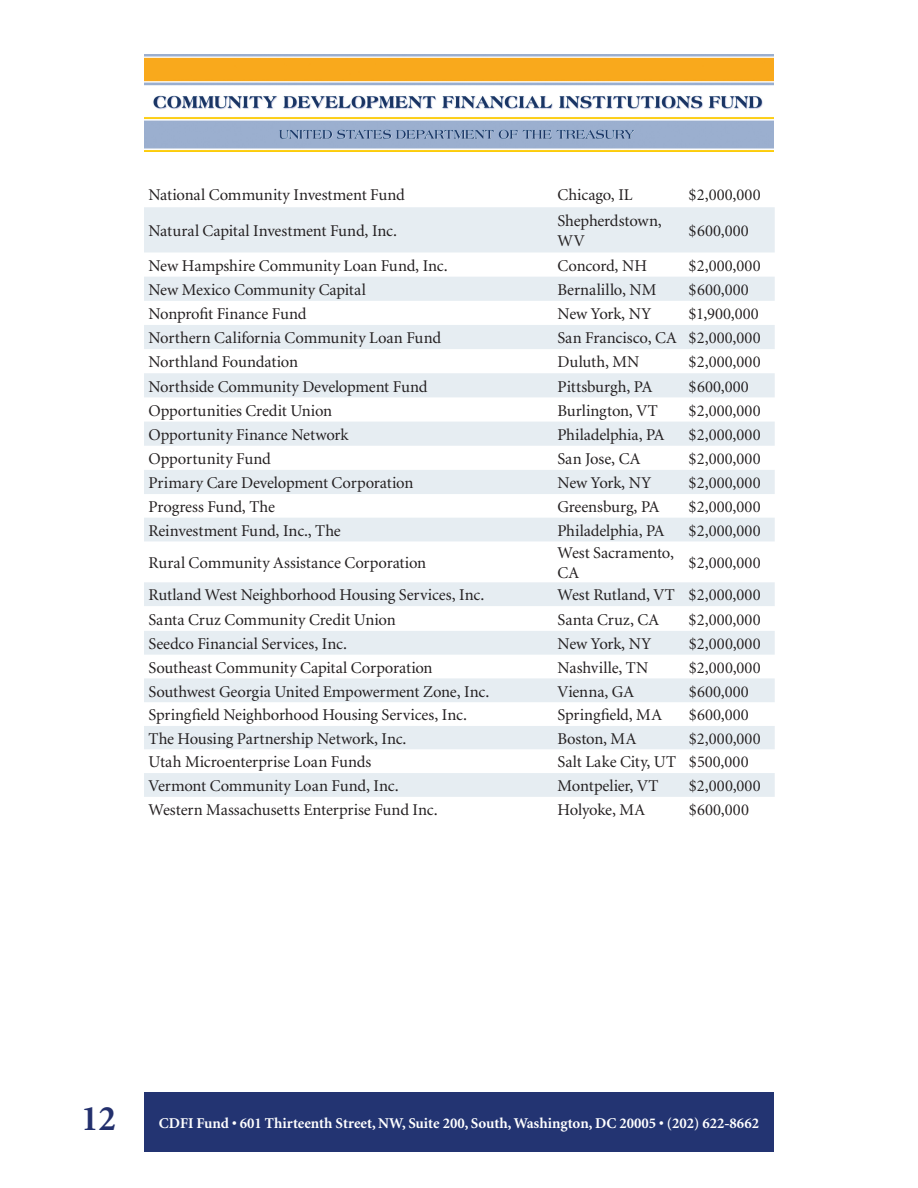
<style>
.page{position:relative;width:918px;height:1188px;background:#fff}
.page>*{position:absolute;margin:0;border:0;box-sizing:border-box;transform-origin:0 0}
.t1{font:700 36px "Minion";color:#23306d}
.t2{font:16.5px/19.5px "Minion";letter-spacing:-.005em;color:#231f20}
.t3{font:700 15px "Minion";color:#fff}
</style>
<div class="page">
<img style="left:144px;top:54px;width:630px;height:97px">
<div style="left:144px;top:1092px;width:630px;height:60px;background:#233472"></div>
<svg style="left:144px;top:207px;width:631px;height:590px;fill:#e6edf2"></svg>
<p class="t2" style="left:148px;top:185px;width:258px">National Community Investment Fund</p>
<p class="t2" style="left:558px;top:185px;width:77px">Chicago, IL</p>
<p class="t2" style="left:689px;top:185px;width:73px">$2,000,000</p>
<p class="t2" style="left:148px;top:222px;width:248px">Natural Capital Investment Fund, Inc.</p>
<p class="t2" style="left:558px;top:212px;width:106px">Shepherdstown,<br>WV</p>
<p class="t2" style="left:689px;top:222px;width:62px">$600,000</p>
<p class="t2" style="left:148px;top:256px;width:299px">New Hampshire Community Loan Fund, Inc.</p>
<p class="t2" style="left:558px;top:256px;width:91px">Concord, NH</p>
<p class="t2" style="left:689px;top:256px;width:73px">$2,000,000</p>
<p class="t2" style="left:148px;top:281px;width:219px">New Mexico Community Capital</p>
<p class="t2" style="left:558px;top:281px;width:101px">Bernalillo, NM</p>
<p class="t2" style="left:689px;top:281px;width:62px">$600,000</p>
<p class="t2" style="left:148px;top:305px;width:160px">Nonprofit Finance Fund</p>
<p class="t2" style="left:558px;top:305px;width:95px">New York, NY</p>
<p class="t2" style="left:689px;top:305px;width:72px">$1,900,000</p>
<p class="t2" style="left:148px;top:329px;width:294px">Northern California Community Loan Fund</p>
<p class="t2" style="left:558px;top:329px;width:205px">San Francisco, CA $2,000,000</p>
<p class="t2" style="left:148px;top:353px;width:151px">Northland Foundation</p>
<p class="t2" style="left:558px;top:353px;width:83px">Duluth, MN</p>
<p class="t2" style="left:689px;top:353px;width:73px">$2,000,000</p>
<p class="t2" style="left:148px;top:377px;width:281px">Northside Community Development Fund</p>
<p class="t2" style="left:558px;top:377px;width:96px">Pittsburgh, PA</p>
<p class="t2" style="left:689px;top:377px;width:62px">$600,000</p>
<p class="t2" style="left:148px;top:401px;width:185px">Opportunities Credit Union</p>
<p class="t2" style="left:558px;top:401px;width:102px">Burlington, VT</p>
<p class="t2" style="left:689px;top:401px;width:73px">$2,000,000</p>
<p class="t2" style="left:148px;top:425px;width:201px">Opportunity Finance Network</p>
<p class="t2" style="left:558px;top:425px;width:109px">Philadelphia, PA</p>
<p class="t2" style="left:689px;top:425px;width:73px">$2,000,000</p>
<p class="t2" style="left:148px;top:450px;width:124px">Opportunity Fund</p>
<p class="t2" style="left:558px;top:450px;width:84px">San Jose, CA</p>
<p class="t2" style="left:689px;top:450px;width:73px">$2,000,000</p>
<p class="t2" style="left:148px;top:474px;width:266px">Primary Care Development Corporation</p>
<p class="t2" style="left:558px;top:474px;width:95px">New York, NY</p>
<p class="t2" style="left:689px;top:474px;width:73px">$2,000,000</p>
<p class="t2" style="left:148px;top:498px;width:128px">Progress Fund, The</p>
<p class="t2" style="left:558px;top:498px;width:103px">Greensburg, PA</p>
<p class="t2" style="left:689px;top:498px;width:73px">$2,000,000</p>
<p class="t2" style="left:148px;top:521px;width:194px">Reinvestment Fund, Inc., The</p>
<p class="t2" style="left:558px;top:521px;width:109px">Philadelphia, PA</p>
<p class="t2" style="left:689px;top:521px;width:73px">$2,000,000</p>
<p class="t2" style="left:148px;top:554px;width:279px">Rural Community Assistance Corporation</p>
<p class="t2" style="left:558px;top:544px;width:118px">West Sacramento,<br>CA</p>
<p class="t2" style="left:689px;top:554px;width:73px">$2,000,000</p>
<p class="t2" style="left:148px;top:586px;width:335px">Rutland West Neighborhood Housing Services, Inc.</p>
<p class="t2" style="left:558px;top:586px;width:205px">West Rutland, VT $2,000,000</p>
<p class="t2" style="left:149px;top:610px;width:249px">Santa Cruz Community Credit Union</p>
<p class="t2" style="left:558px;top:610px;width:103px">Santa Cruz, CA</p>
<p class="t2" style="left:689px;top:610px;width:73px">$2,000,000</p>
<p class="t2" style="left:149px;top:635px;width:198px">Seedco Financial Services, Inc.</p>
<p class="t2" style="left:558px;top:635px;width:95px">New York, NY</p>
<p class="t2" style="left:689px;top:635px;width:73px">$2,000,000</p>
<p class="t2" style="left:149px;top:658px;width:286px">Southeast Community Capital Corporation</p>
<p class="t2" style="left:558px;top:658px;width:92px">Nashville, TN</p>
<p class="t2" style="left:689px;top:658px;width:73px">$2,000,000</p>
<p class="t2" style="left:149px;top:682px;width:340px">Southwest Georgia United Empowerment Zone, Inc.</p>
<p class="t2" style="left:558px;top:682px;width:78px">Vienna, GA</p>
<p class="t2" style="left:689px;top:682px;width:62px">$600,000</p>
<p class="t2" style="left:149px;top:706px;width:318px">Springfield Neighborhood Housing Services, Inc.</p>
<p class="t2" style="left:558px;top:706px;width:106px">Springfield, MA</p>
<p class="t2" style="left:689px;top:706px;width:62px">$600,000</p>
<p class="t2" style="left:149px;top:729px;width:258px">The Housing Partnership Network, Inc.</p>
<p class="t2" style="left:558px;top:729px;width:80px">Boston, MA</p>
<p class="t2" style="left:689px;top:729px;width:73px">$2,000,000</p>
<p class="t2" style="left:149px;top:753px;width:224px">Utah Microenterprise Loan Funds</p>
<p class="t2" style="left:558px;top:753px;width:193px">Salt Lake City, UT $500,000</p>
<p class="t2" style="left:149px;top:777px;width:250px">Vermont Community Loan Fund, Inc.</p>
<p class="t2" style="left:558px;top:777px;width:102px">Montpelier, VT</p>
<p class="t2" style="left:689px;top:777px;width:73px">$2,000,000</p>
<p class="t2" style="left:149px;top:801px;width:289px">Western Massachusetts Enterprise Fund Inc.</p>
<p class="t2" style="left:558px;top:801px;width:89px">Holyoke, MA</p>
<p class="t2" style="left:689px;top:801px;width:62px">$600,000</p>
<h1 class="t1" style="left:81px;top:1101px;width:37px">12</h1>
<p class="t3" style="left:159px;top:1115px;width:602px">CDFI Fund • 601 Thirteenth Street, NW, Suite 200, South, Washington, DC 20005 • (202) 622-8662</p>
</div>
